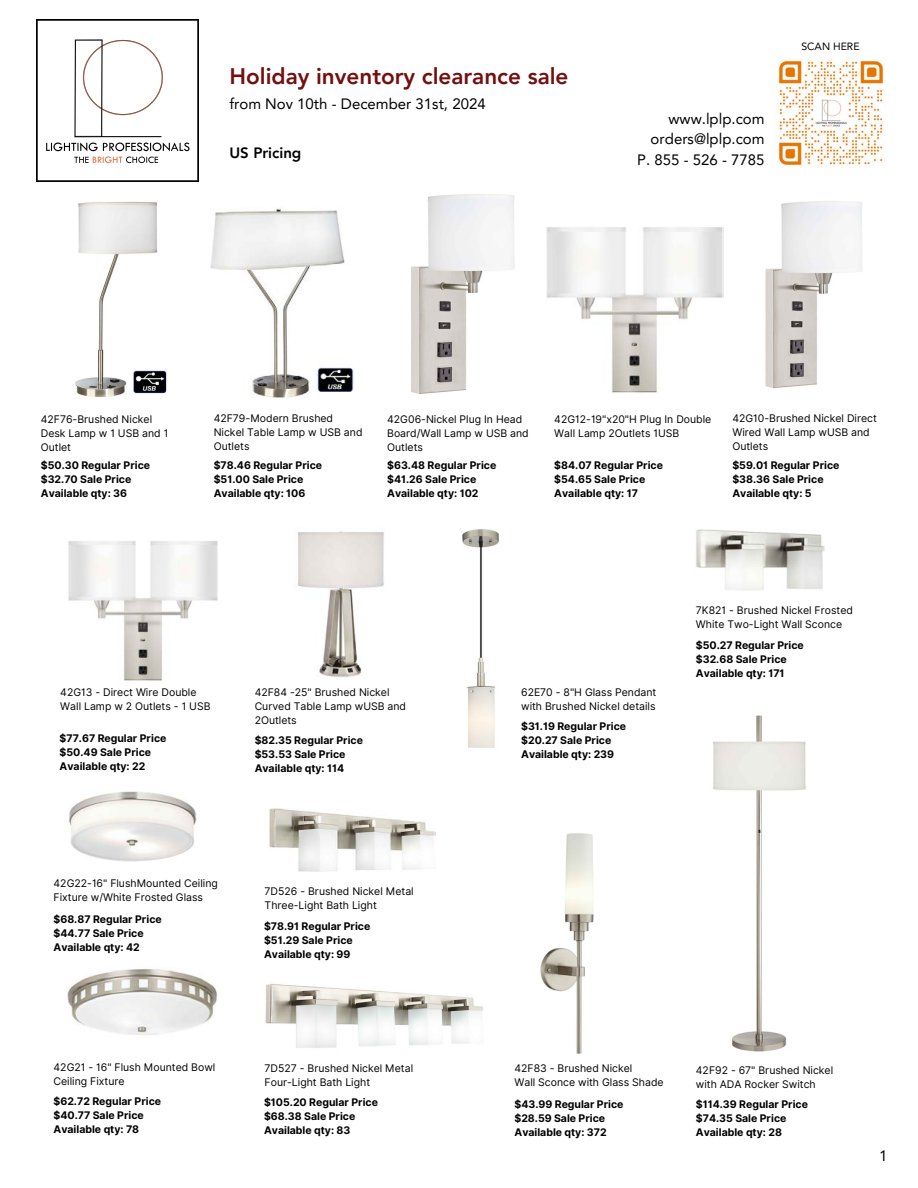
<style>
.page{position:relative;width:918px;height:1188px;background:#fff}
.page>*{position:absolute;margin:0;border:0;box-sizing:border-box;transform-origin:0 0}
.t1{font:800 22.5px "Avenir LT Pro";color:#720f0f}
.t2{font:15px/20.2px "Avenir LT Pro";color:#000;text-align:right}
.t3{font:800 15px "Avenir LT Pro";color:#000}
.t4{font:700 10.5px/14px "Inter";color:#000}
.t5{font:10.5px/14px "Inter";color:#000}
.t6{font:10.5px "Avenir LT Pro";color:#000}
</style>
<div class="page">
<img style="left:75px;top:201px;width:91px;height:196px">
<img style="left:210px;top:208px;width:143px;height:190px">
<img style="left:411px;top:194px;width:104px;height:200px">
<img style="left:546px;top:227px;width:178px;height:166px">
<img style="left:765px;top:201px;width:98px;height:188px">
<img style="left:68px;top:541px;width:150px;height:140px">
<img style="left:298px;top:531px;width:87px;height:146px">
<img style="left:69px;top:792px;width:128px;height:69px">
<img style="left:67px;top:969px;width:150px;height:67px">
<img style="left:268px;top:808px;width:168px;height:63px">
<img style="left:696px;top:530px;width:128px;height:61px">
<img style="left:265px;top:984px;width:219px;height:64px">
<img style="left:541px;top:833px;width:52px;height:221px">
<img style="left:463px;top:529px;width:36px;height:219px">
<img style="left:713px;top:715px;width:93px;height:337px">
<img style="left:36px;top:19px;width:162px;height:162px">
<img style="left:775px;top:55px;width:111px;height:113px">
<p class="t1" style="left:229px;top:67px;width:341px">Holiday inventory clearance sale</p>
<p class="t2" style="left:229px;top:95px;width:258px">from Nov 10th - December 31st, 2024</p>
<h5 class="t3" style="left:229px;top:147px;width:73px">US Pricing</h5>
<p class="t2" style="left:637px;top:110px;width:129px">www.lplp.com orders@lplp.com<br>P. 855 - 526 - 7785</p>
<p class="t6" style="left:801px;top:42px;width:60px">SCAN HERE</p>
<p class="t5" style="left:41px;top:412px;width:129px">42F76-Brushed Nickel<br>Desk Lamp w 1 USB and 1<br>Outlet</p>
<h4 class="t5" style="left:214px;top:411px;width:150px">42F79-Modern Brushed<br>Nickel Table Lamp w USB and<br>Outlets</h4>
<p class="t5" style="left:387px;top:412px;width:143px">42G06-Nickel Plug In Head<br>Board/Wall Lamp w USB and<br>Outlets</p>
<p class="t5" style="left:554px;top:412px;width:159px">42G12-19"x20"H Plug In Double<br>Wall Lamp 2Outlets 1USB</p>
<p class="t5" style="left:732px;top:411px;width:146px">42G10-Brushed Nickel Direct<br>Wired Wall Lamp wUSB and<br>Outlets</p>
<p class="t4" style="left:41px;top:458px;width:111px">$50.30 Regular Price $32.70 Sale Price</p>
<p class="t4" style="left:41px;top:486px;width:88px">Available qty: 36</p>
<p class="t4" style="left:214px;top:458px;width:110px">$78.46 Regular Price $51.00 Sale Price</p>
<h5 class="t4" style="left:214px;top:486px;width:93px">Available qty: 106</h5>
<h5 class="t4" style="left:387px;top:458px;width:111px">$63.48 Regular Price $41.26 Sale Price</h5>
<p class="t4" style="left:387px;top:486px;width:93px">Available qty: 102</p>
<p class="t4" style="left:554px;top:458px;width:110px">$84.07 Regular Price $54.65 Sale Price</p>
<p class="t4" style="left:554px;top:486px;width:85px">Available qty: 17</p>
<h5 class="t4" style="left:732px;top:458px;width:109px">$59.01 Regular Price $38.36 Sale Price</h5>
<p class="t4" style="left:732px;top:486px;width:81px">Available qty: 5</p>
<h3 class="t5" style="left:60px;top:686px;width:152px">42G13 - Direct Wire Double<br>Wall Lamp w 2 Outlets - 1 USB</h3>
<p class="t5" style="left:255px;top:685px;width:153px">42F84 -25" Brushed Nickel<br>Curved Table Lamp wUSB and<br>2Outlets</p>
<h5 class="t4" style="left:60px;top:731px;width:108px">$77.67 Regular Price $50.49 Sale Price</h5>
<p class="t4" style="left:60px;top:759px;width:87px">Available qty: 22</p>
<p class="t4" style="left:255px;top:733px;width:110px">$82.35 Regular Price $53.53 Sale Price</p>
<h5 class="t4" style="left:255px;top:761px;width:91px">Available qty: 114</h5>
<p class="t5" style="left:54px;top:877px;width:166px">42G22-16" FlushMounted Ceiling<br>Fixture w/White Frosted Glass</p>
<p class="t4" style="left:54px;top:913px;width:110px">$68.87 Regular Price $44.77 Sale Price</p>
<p class="t4" style="left:54px;top:941px;width:88px">Available qty: 42</p>
<p class="t5" style="left:54px;top:1060px;width:163px">42G21 - 16" Flush Mounted Bowl<br>Ceiling Fixture</p>
<p class="t4" style="left:54px;top:1095px;width:109px">$62.72 Regular Price $40.77 Sale Price</p>
<p class="t4" style="left:54px;top:1123px;width:87px">Available qty: 78</p>
<p class="t5" style="left:265px;top:885px;width:151px">7D526 - Brushed Nickel Metal<br>Three-Light Bath Light</p>
<p class="t4" style="left:264px;top:919px;width:108px">$78.91 Regular Price $51.29 Sale Price</p>
<h5 class="t4" style="left:264px;top:947px;width:88px">Available qty: 99</h5>
<p class="t5" style="left:265px;top:1061px;width:150px">7D527 - Brushed Nickel Metal<br>Four-Light Bath Light</p>
<p class="t4" style="left:264px;top:1095px;width:115px">$105.20 Regular Price $68.38 Sale Price</p>
<h5 class="t4" style="left:264px;top:1123px;width:88px">Available qty: 83</h5>
<p class="t5" style="left:521px;top:685px;width:137px">62E70 - 8"H Glass Pendant with Brushed Nickel details</p>
<p class="t4" style="left:521px;top:719px;width:106px">$31.19 Regular Price $20.27 Sale Price</p>
<p class="t4" style="left:521px;top:747px;width:94px">Available qty: 239</p>
<p class="t5" style="left:696px;top:603px;width:159px">7K821 - Brushed Nickel Frosted<br>White Two-Light Wall Sconce</p>
<p class="t4" style="left:696px;top:639px;width:109px">$50.27 Regular Price $32.68 Sale Price</p>
<h5 class="t4" style="left:696px;top:667px;width:90px">Available qty: 171</h5>
<p class="t5" style="left:514px;top:1061px;width:119px">42F83 - Brushed Nickel</p>
<p class="t5" style="left:514px;top:1075px;width:151px">Wall Sconce with Glass Shade</p>
<p class="t4" style="left:514px;top:1097px;width:111px">$43.99 Regular Price $28.59 Sale Price</p>
<h5 class="t4" style="left:514px;top:1125px;width:94px">Available qty: 372</h5>
<h5 class="t5" style="left:696px;top:1063px;width:139px">42F92 - 67" Brushed Nickel with ADA Rocker Switch</h5>
<p class="t4" style="left:696px;top:1098px;width:114px">$114.39 Regular Price $74.35 Sale Price</p>
<p class="t4" style="left:696px;top:1126px;width:88px">Available qty: 28</p>
<p class="t2" style="left:879px;top:1147px;width:10px">1</p>
</div>
